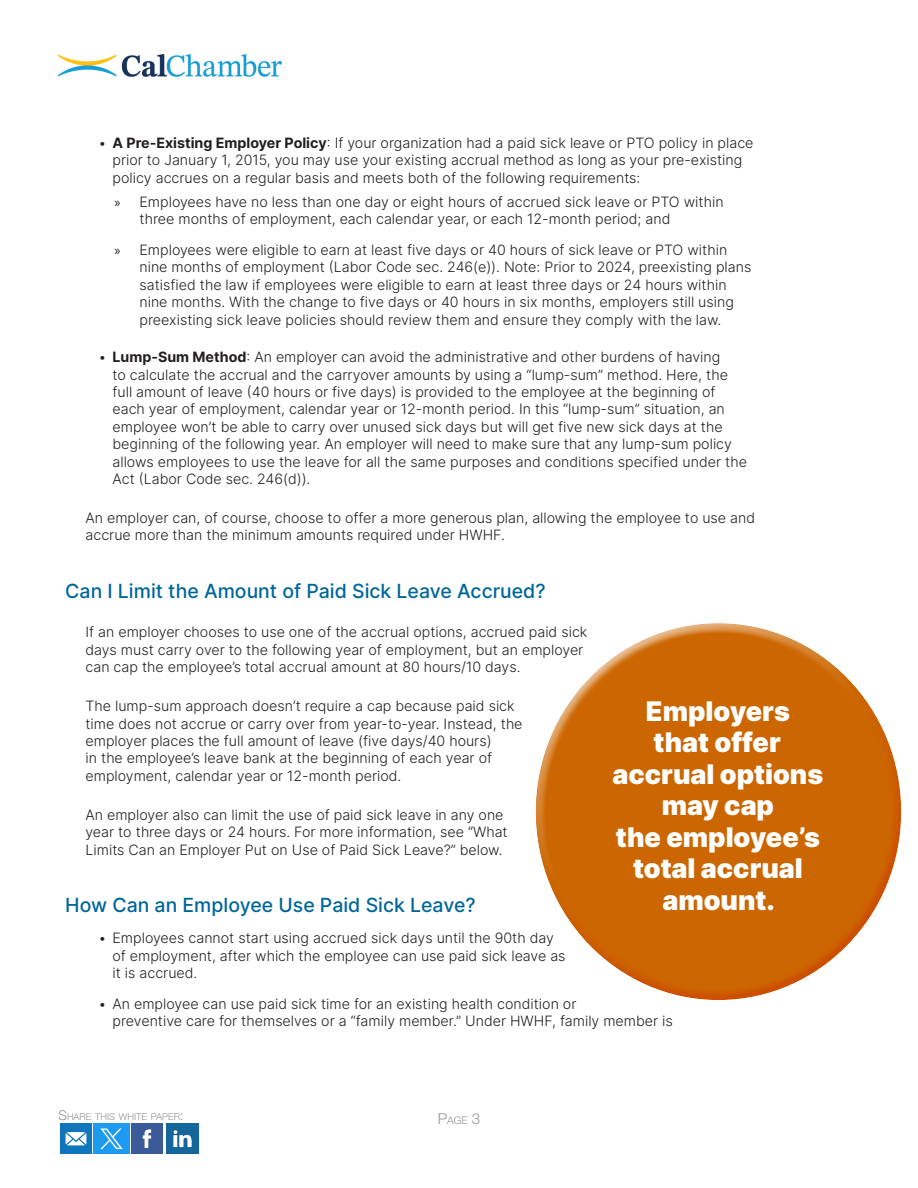
<style>
.page{position:relative;width:918px;height:1188px;background:#fff}
.page>*{position:absolute;margin:0;border:0;box-sizing:border-box;transform-origin:0 0}
.t1{font:900 27px/31.5px "Inter";color:#fff;text-align:center}
.t2{font:500 19.5px "Inter";color:#069}
.t3{font:300 14.25px/17.4px "Inter";color:#231f20}
.t4{font:300 10.5px "Helvetica Neue LT Std";color:#939598}
.t5{font:300 9.45px "Helvetica Neue LT Std";color:#939598}
.s1{font-weight:700}
.s2{font-family:"Myriad Pro";font-weight:400}
.s3{font-size:13.5px}
.s4{font-size:15px}
</style>
<div class="page">
<img style="left:58px;top:54px;width:224px;height:22px">
<img style="left:60px;top:1123px;width:139px;height:30px">
<div style="left:533px;top:622px;width:348px;height:285px;background:#dadbdc;opacity:.75"></div>
<div style="left:543px;top:681px;width:359px;height:320px;background:#ffb566;opacity:.75"></div>
<p class="t3" style="left:112px;top:134px;width:643px;text-indent:-14px">• <span class="s1">A Pre-Existing Employer Policy</span>: If your organization had a paid sick leave or PTO policy in place prior to January 1, 2015, you may use your existing accrual method as long as your pre-existing policy accrues on a regular basis and meets both of the following requirements:</p>
<p class="t3" style="left:140px;top:193px;width:586px;text-indent:-25px"><span class="s2">»</span> Employees have no less than one day or eight hours of accrued sick leave or PTO within three months of employment, each calendar year, or each 12-month period; and</p>
<p class="t3" style="left:140px;top:241px;width:613px;text-indent:-25px"><span class="s2">»</span> Employees were eligible to earn at least five days or 40 hours of sick leave or PTO within nine months of employment (Labor Code sec. 246(e)). Note: Prior to 2024, preexisting plans satisfied the law if employees were eligible to earn at least three days or 24 hours within nine months. With the change to five days or 40 hours in six months, employers still using preexisting sick leave policies should review them and ensure they comply with the law.</p>
<p class="t3" style="left:112px;top:348px;width:636px;text-indent:-14px">• <span class="s1">Lump-Sum Method</span>: An employer can avoid the administrative and other burdens of having<br>to calculate the accrual and the carryover amounts by using a “lump-sum” method. Here, the full amount of leave (40 hours or five days) is provided to the employee at the beginning of each year of employment, calendar year or 12-month period. In this “lump-sum” situation, an employee won’t be able to carry over unused sick days but will get five new sick days at the beginning of the following year. An employer will need to make sure that any lump-sum policy allows employees to use the leave for all the same purposes and conditions specified under the Act (Labor Code sec. 246(d)).</p>
<p class="t3" style="left:86px;top:509px;width:671px">An employer can, of course, choose to offer a more generous plan, allowing the employee to use and accrue more than the minimum amounts required under HWHF.</p>
<h2 class="t2" style="left:65px;top:577px;width:482px">Can I Limit the Amount of Paid Sick Leave Accrued?</h2>
<p class="t3" style="left:86px;top:623px;width:503px">If an employer chooses to use one of the accrual options, accrued paid sick days must carry over to the following year of employment, but an employer can cap the employee’s total accrual amount at 80 hours/10 days.</p>
<p class="t3" style="left:86px;top:697px;width:439px">The lump-sum approach doesn’t require a cap because paid sick time does not accrue or carry over from year-to-year. Instead, the employer places the full amount of leave (five days/40 hours)<br>in the employee’s leave bank at the beginning of each year of employment, calendar year or 12-month period.</p>
<p class="t3" style="left:86px;top:806px;width:424px">An employer also can limit the use of paid sick leave in any one year to three days or 24 hours. For more information, see “What<br>Limits Can an Employer Put on Use of Paid Sick Leave?” below.</p>
<h1 class="t1" style="left:613px;top:694px;width:212px">Employers<br>that offer accrual options may cap<br>the employee’s total accrual amount.</h1>
<h2 class="t2" style="left:65px;top:891px;width:412px">How Can an Employee Use Paid Sick Leave?</h2>
<p class="t3" style="left:112px;top:929px;width:455px;text-indent:-14px">• Employees cannot start using accrued sick days until the 90th day of employment, after which the employee can use paid sick leave as it is accrued.</p>
<p class="t3" style="left:112px;top:995px;width:562px;text-indent:-14px">• An employee can use paid sick time for an existing health condition or<br>preventive care for themselves or a “family member.” Under HWHF, family member is</p>
<p class="t5" style="left:58px;top:1111px;width:127px"><span class="s3">S</span>HARE THIS WHITE PAPER<span class="s3">:</span></p>
<p class="t4" style="left:438px;top:1114px;width:44px"><span class="s4">P</span>AGE <span class="s4">3</span></p>
</div>
